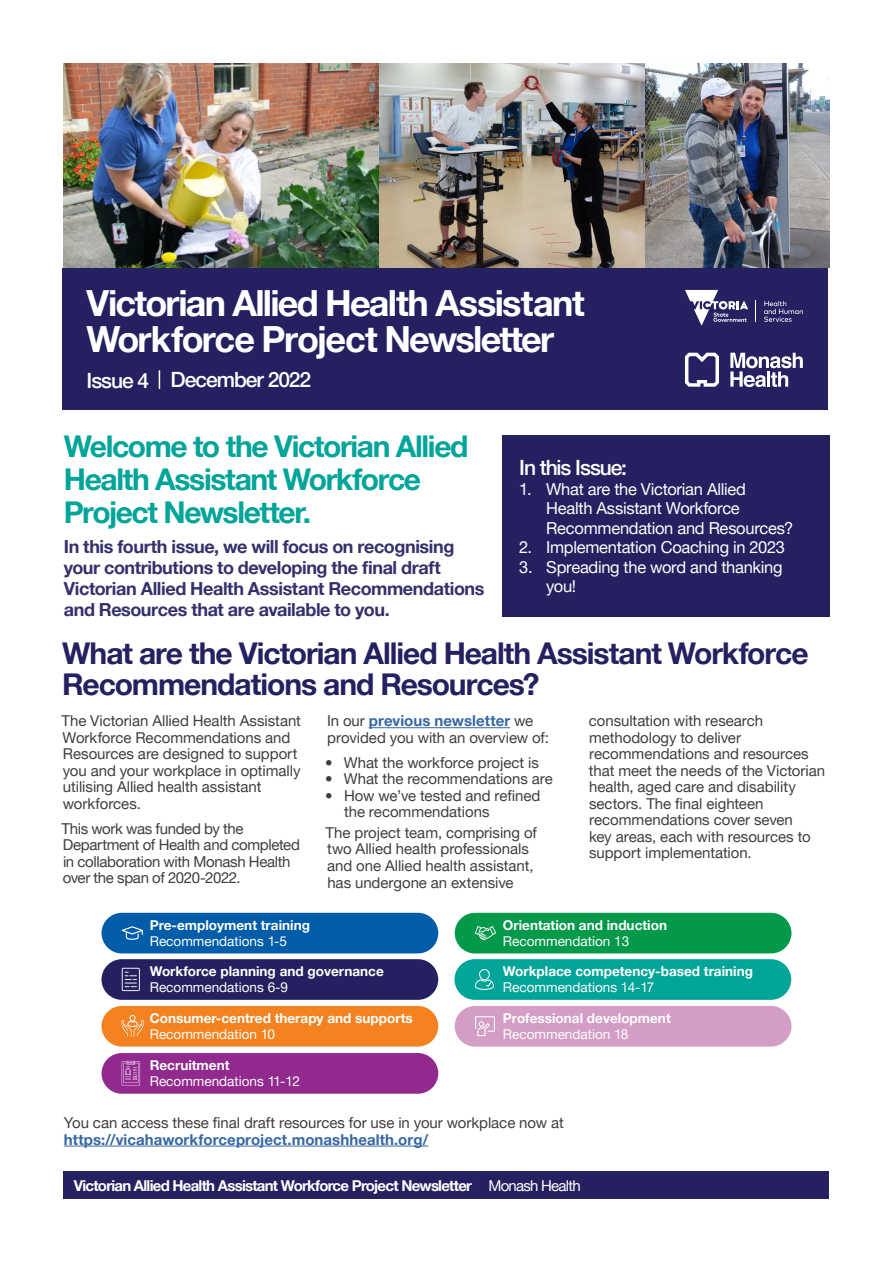
<style>
.page{position:relative;width:893px;height:1263px;background:#fff}
.page>*{position:absolute;margin:0;border:0;box-sizing:border-box;transform-origin:0 0}
.H1_AR_main_head{font:700 36px/36px "Helvetica Neue LT Pro";letter-spacing:-.05em;color:#fff}
.H1_AR_main_head-2{font:700 30px/31.5px "Helvetica Neue LT Pro";letter-spacing:-.035em;color:#252161}
.H1_AR_main_head-3{font:700 30px/33px "Helvetica Neue LT Pro";letter-spacing:-.045em;color:#00a499}
.H1_AR_main_head-4{font:500 21px "Helvetica Neue LT Pro";letter-spacing:-.05em;color:#fff}
.H1_AR_main_head-5{font:700 18px/21px "Helvetica Neue LT Pro";letter-spacing:-.025em;color:#35306b}
.H1_AR_main_head-6{font:16.5px/19.5px "Helvetica Neue LT Pro";letter-spacing:-.015em;color:#fff}
.Paragraph_Style_1{font:15px/16.5px "Helvetica Neue LT Pro";letter-spacing:-.005em;color:#3e3e3f}
.Paragraph_Style_1-2{font:15px/16.5px "Helvetica Neue LT Pro";letter-spacing:-.025em;color:#3e3e3f}
.H1_AR_main_head-7{font:15px/16.5px "Helvetica Neue LT Pro";letter-spacing:-.005em;color:#3e3e3f}
.H1_AR_main_head-8{font:700 15px "Helvetica Neue LT Pro";letter-spacing:-.05em;color:#fff}
.t1{font:700 13.5px/16.2px "Helvetica Neue LT Pro";color:#fff}
.t2{font:13.5px/16.2px "Helvetica Neue LT Pro";color:#fff}
.s1{font-weight:700;color:#3667a4}
.s2{font-weight:400}
.s3{font-weight:700}
</style>
<div class="page">
<hr style="left:369px;top:727px;width:141px;height:1px;background:#3667a4">
<div style="left:502px;top:435px;width:328px;height:182px;background:#252161"></div>
<div style="left:62px;top:268px;width:766px;height:141px;background:#252161"></div>
<div style="left:64px;top:1171px;width:765px;height:28px;background:#252161"></div>
<svg style="left:730px;top:353px;width:73px;height:34px"></svg>
<svg style="left:685px;top:353px;width:34px;height:34px"></svg>
<svg style="left:685px;top:290px;width:63px;height:36px"></svg>
<svg style="left:764px;top:301px;width:39px;height:21px"></svg>
<img style="left:64px;top:64px;width:765px;height:204px">
<svg style="left:159px;top:370px;width:1px;height:19px"></svg>
<hr style="left:64px;top:1146px;width:364px;height:1px;background:#3667a4">
<div style="left:102px;top:913px;width:336px;height:40px;background:#015caa;border-radius:20px"></div>
<div style="left:102px;top:959px;width:336px;height:41px;background:#252161;border-radius:20px"></div>
<div style="left:102px;top:1006px;width:336px;height:40px;background:#f58220;border-radius:20px"></div>
<div style="left:102px;top:1053px;width:336px;height:41px;background:#91298e;border-radius:20px"></div>
<div style="left:455px;top:913px;width:336px;height:40px;background:#03994a;border-radius:20px"></div>
<div style="left:454px;top:959px;width:337px;height:41px;background:#00a499;border-radius:20px"></div>
<div style="left:455px;top:1006px;width:336px;height:40px;background:#d49dc6;border-radius:20px"></div>
<svg style="left:122px;top:968px;width:18px;height:23px"></svg>
<svg style="left:122px;top:926px;width:21px;height:14px"></svg>
<svg style="left:122px;top:1061px;width:18px;height:24px"></svg>
<svg style="left:122px;top:1015px;width:22px;height:22px"></svg>
<div style="left:479px;top:969px;width:11px;height:11px;border:1px solid #fff;border-radius:50%"></div>
<svg style="left:475px;top:979px;width:19px;height:11px"></svg>
<svg style="left:475px;top:926px;width:21px;height:14px"></svg>
<svg style="left:475px;top:1016px;width:20px;height:20px"></svg>
<h1 class="H1_AR_main_head" style="left:87px;top:284px;width:500px">Victorian Allied Health Assistant<br>Workforce Project Newsletter</h1>
<h1 class="H1_AR_main_head-4" style="left:87px;top:368px;width:64px">Issue 4</h1>
<h1 class="H1_AR_main_head-4" style="left:171px;top:367px;width:142px">December 2022</h1>
<h1 class="H1_AR_main_head-3" style="left:64px;top:429px;width:406px">Welcome to the Victorian Allied<br>Health Assistant Workforce<br>Project Newsletter.</h1>
<h1 class="H1_AR_main_head-5" style="left:64px;top:535px;width:422px">In this fourth issue, we will focus on recognising your contributions to developing the final draft Victorian Allied Health Assistant Recommendations and Resources that are available to you.</h1>
<h1 class="H1_AR_main_head-4" style="left:519px;top:455px;width:109px">In this Issue:</h1>
<h1 class="H1_AR_main_head-6" style="left:546px;top:478px;width:249px;text-indent:-27px">1. What are the Victorian Allied<br>Health Assistant Workforce<br>Recommendation and Resources?</h1>
<h1 class="H1_AR_main_head-6" style="left:519px;top:537px;width:267px">2. Implementation Coaching in 2023</h1>
<h1 class="H1_AR_main_head-6" style="left:546px;top:556px;width:238px;text-indent:-27px">3. Spreading the word and thanking you!</h1>
<h1 class="H1_AR_main_head-2" style="left:62px;top:637px;width:748px">What are the Victorian Allied Health Assistant Workforce<br>Recommendations and Resources?</h1>
<p class="Paragraph_Style_1" style="left:61px;top:712px;width:241px">The Victorian Allied Health Assistant<br>Workforce Recommendations and<br>Resources are designed to support you and your workplace in optimally utilising Allied health assistant workforces.</p>
<p class="Paragraph_Style_1-2" style="left:61px;top:820px;width:240px">This work was funded by the<br>Department of Health and completed in collaboration with Monash Health over the span of 2020-2022.</p>
<p class="Paragraph_Style_1" style="left:327px;top:712px;width:223px">In our <span class="s1">previous newsletter</span> we provided you with an overview of:</p>
<h1 class="H1_AR_main_head-7" style="left:325px;top:754px;width:215px">• What the workforce project is</h1>
<h1 class="H1_AR_main_head-7" style="left:325px;top:770px;width:229px">• What the recommendations are</h1>
<h1 class="H1_AR_main_head-7" style="left:344px;top:787px;width:198px;text-indent:-19px">• How we’ve tested and refined the recommendations</h1>
<p class="Paragraph_Style_1" style="left:326px;top:824px;width:213px">The project team, comprising of two Allied health professionals and one Allied health assistant, has undergone an extensive</p>
<p class="Paragraph_Style_1" style="left:589px;top:712px;width:238px">consultation with research methodology to deliver recommendations and resources that meet the needs of the Victorian health, aged care and disability sectors. The final eighteen recommendations cover seven<br>key areas, each with resources to support implementation.</p>
<p class="t1" style="left:150px;top:916px;width:162px">Pre-employment training<br><span class="s2">Recommendations 1-5</span></p>
<p class="t1" style="left:150px;top:963px;width:236px">Workforce planning and governance<br><span class="s2">Recommendations 6-9</span></p>
<p class="t1" style="left:150px;top:1010px;width:265px">Consumer-centred therapy and supports<br><span class="s2">Recommendation 10</span></p>
<p class="t2" style="left:150px;top:1056px;width:152px"><span class="s3">Recruitment<br></span>Recommendations 11-12</p>
<p class="t1" style="left:503px;top:916px;width:166px">Orientation and induction<br><span class="s2">Recommendation 13</span></p>
<p class="t1" style="left:503px;top:963px;width:252px">Workplace competency-based training<br><span class="s2">Recommendations 14-17</span></p>
<p class="t1" style="left:503px;top:1010px;width:169px">Professional development<br><span class="s2">Recommendation 18</span></p>
<p class="Paragraph_Style_1" style="left:64px;top:1114px;width:501px">You can access these final draft resources for use in your workplace now at <span class="s1">https://vicahaworkforceproject.monashhealth.org/</span></p>
<h1 class="H1_AR_main_head-8" style="left:74px;top:1176px;width:508px">Victorian Allied Health Assistant Workforce Project Newsletter <span class="s2">Monash Health</span></h1>
</div>
